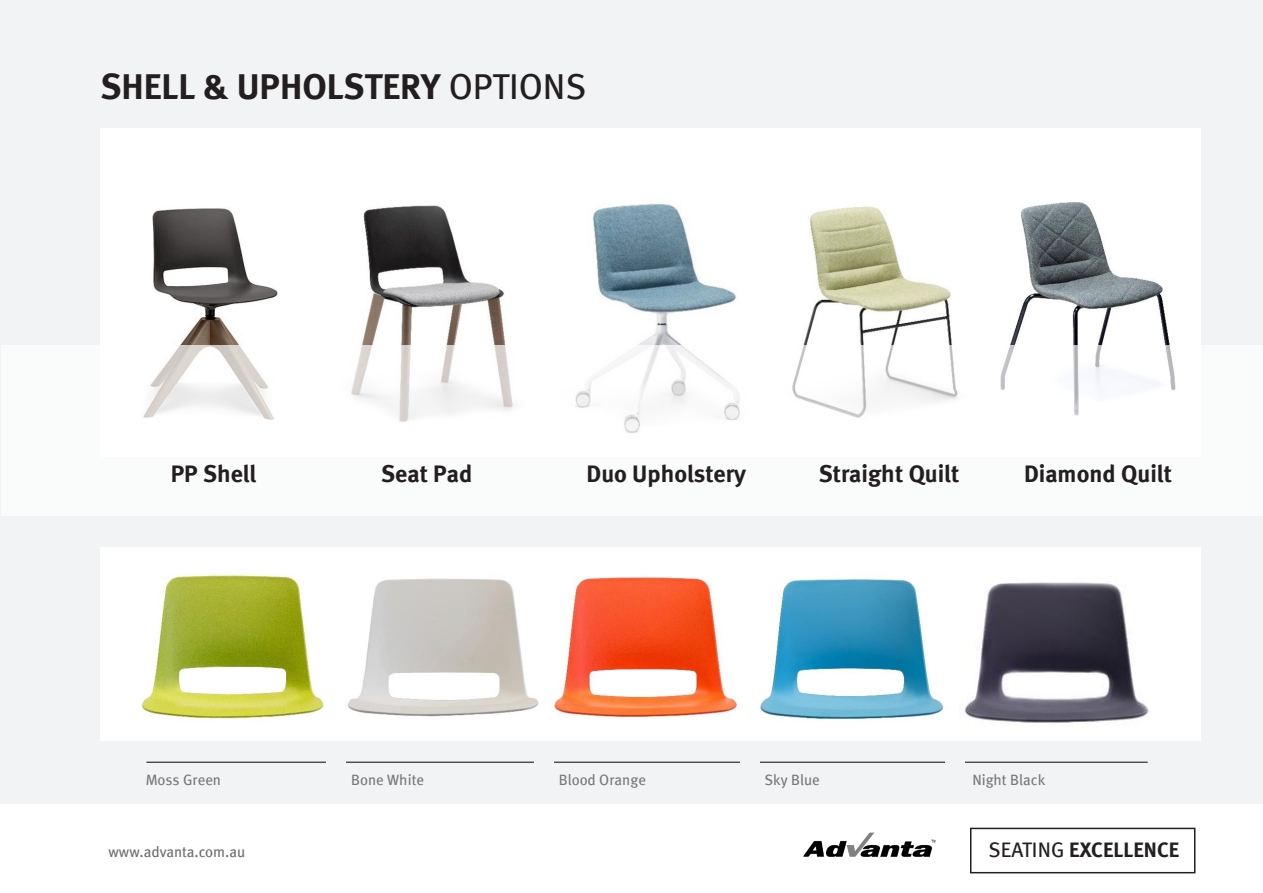
<style>
.page{position:relative;width:1263px;height:893px;background:#fff}
.page>*{position:absolute;margin:0;border:0;box-sizing:border-box;transform-origin:0 0}
.t1{font:36px "Meta Bold LF";color:#231f20}
.t2{font:24px "Meta Bold LF";color:#231f20}
.t3{font:21px "Meta Bold LF";letter-spacing:.005em;color:#231f20}
.t4{font:15px "Meta Book LF";color:#76787b}
.t5{font:15px "Meta Book LF";color:#6c6d70}
.s1{font-family:"Meta Book LF"}
</style>
<div class="page">
<img style="left:849px;top:845px;width:7px;height:12px">
<img style="left:856px;top:832px;width:79px;height:25px">
<img style="left:803px;top:840px;width:46px;height:17px">
<div style="left:970px;top:828px;width:225px;height:45px;border:2px solid #231f20"></div>
<div style="left:0;top:0;width:1262px;height:803px;background:#f2f3f4"></div>
<div style="left:100px;top:547px;width:1101px;height:194px;background:#fff"></div>
<div style="left:100px;top:128px;width:1100px;height:328px;background:#fff"></div>
<img style="left:152px;top:205px;width:354px;height:141px">
<img style="left:592px;top:203px;width:145px;height:143px">
<img style="left:803px;top:206px;width:149px;height:140px">
<img style="left:1010px;top:202px;width:160px;height:144px">
<div style="left:2px;top:346px;width:1261px;height:170px;background:#fff"></div>
<img style="left:141px;top:574px;width:183px;height:146px">
<img style="left:553px;top:577px;width:185px;height:141px">
<img style="left:347px;top:578px;width:192px;height:139px">
<img style="left:760px;top:579px;width:184px;height:141px">
<img style="left:964px;top:582px;width:185px;height:141px">
<hr style="left:146px;top:762px;width:1002px;height:1px;background:#231f20">
<div style="left:326px;top:758px;width:20px;height:9px;background:#f2f3f4"></div>
<div style="left:534px;top:758px;width:20px;height:9px;background:#f2f3f4"></div>
<div style="left:740px;top:758px;width:20px;height:9px;background:#f2f3f4"></div>
<div style="left:945px;top:758px;width:19px;height:9px;background:#f2f3f4"></div>
<p class="t1" style="left:100px;top:65px;width:488px">SHELL &amp; UPHOLSTERY <span class="s1">OPTIONS</span></p>
<p class="t2" style="left:171px;top:460px;width:87px">PP Shell</p>
<p class="t2" style="left:381px;top:460px;width:92px">Seat Pad</p>
<p class="t2" style="left:586px;top:460px;width:161px">Duo Upholstery</p>
<p class="t2" style="left:819px;top:460px;width:142px">Straight Quilt</p>
<p class="t2" style="left:1024px;top:460px;width:149px">Diamond Quilt</p>
<p class="t4" style="left:146px;top:771px;width:77px">Moss Green</p>
<p class="t4" style="left:351px;top:771px;width:74px">Bone White</p>
<p class="t4" style="left:559px;top:771px;width:89px">Blood Orange</p>
<p class="t4" style="left:764px;top:771px;width:57px">Sky Blue</p>
<p class="t4" style="left:972px;top:771px;width:74px">Night Black</p>
<p class="t5" style="left:109px;top:843px;width:138px">www.advanta.com.au</p>
<p class="t3" style="left:988px;top:837px;width:192px"><span class="s1">SEATING</span> EXCELLENCE</p>
</div>
